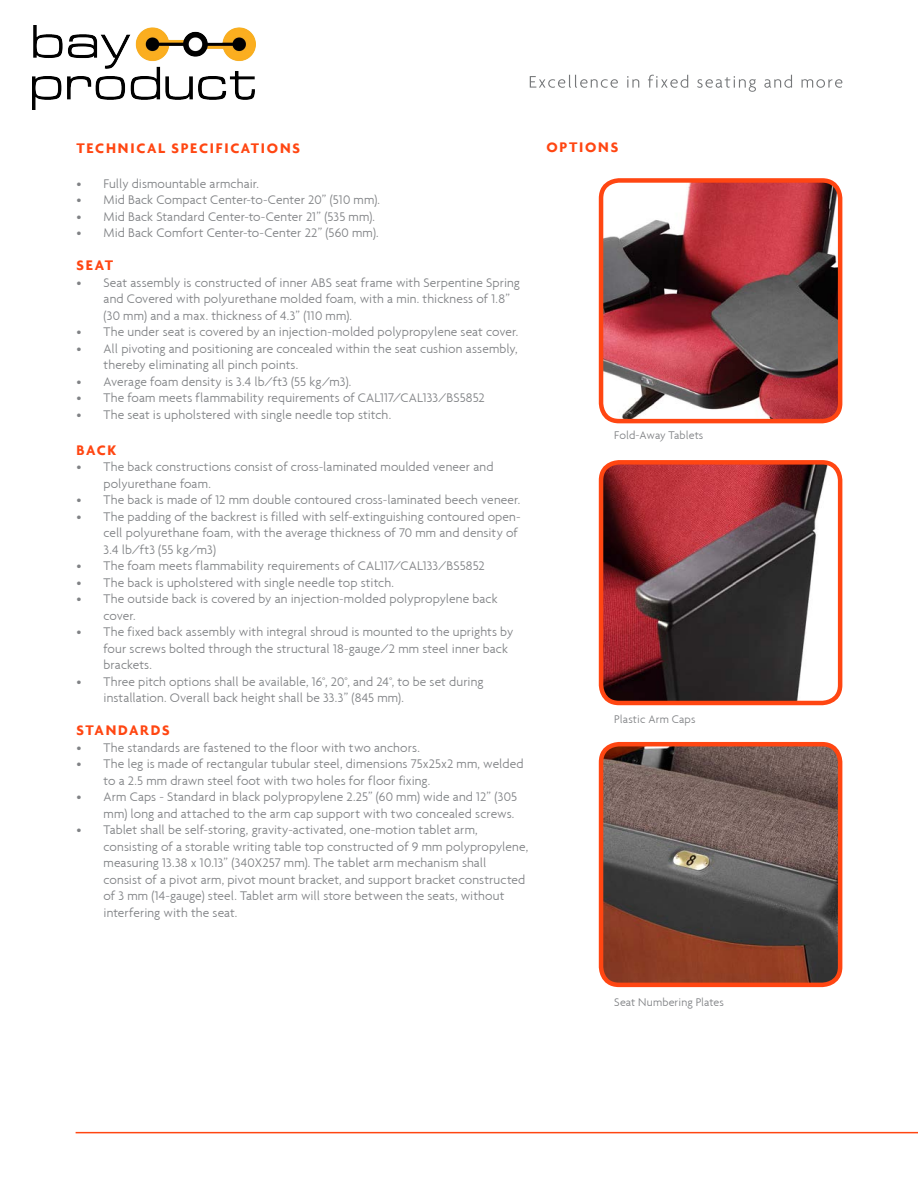
<style>
.page{position:relative;width:918px;height:1188px;background:#fff}
.page>*{position:absolute;margin:0;border:0;box-sizing:border-box;transform-origin:0 0}
.t1{font:700 15px "Agenda";letter-spacing:.115em;color:#ff4612}
.t2{font:300 13.5px/16.5px "Agenda";letter-spacing:.005em;color:#808285}
.t3{font:300 12px "Agenda";letter-spacing:.005em;color:#808285}
</style>
<div class="page">
<svg style="left:530px;top:75px;width:312px;height:17px"></svg>
<hr style="left:76px;top:1132px;width:842px;height:1px;background:#ff4612">
<img style="left:604px;top:465px;width:236px;height:238px">
<div style="left:599px;top:460px;width:243px;height:245px;border:4px solid #ff4612;border-radius:18px"></div>
<img style="left:604px;top:183px;width:236px;height:238px">
<div style="left:599px;top:178px;width:243px;height:245px;border:4px solid #ff4612;border-radius:18px"></div>
<img style="left:601px;top:744px;width:239px;height:241px">
<div style="left:599px;top:742px;width:243px;height:245px;border:4px solid #ff4612;border-radius:18px"></div>
<img style="left:32px;top:25px;width:223px;height:84px">
<p class="t1" style="left:77px;top:139px;width:224px">TECHNICAL SPECIFICATIONS</p>
<p class="t2" style="left:77px;top:175px;width:184px">• Fully dismountable armchair.</p>
<p class="t2" style="left:77px;top:192px;width:305px">• Mid Back Compact Center-to-Center 20” (510 mm).</p>
<p class="t2" style="left:77px;top:208px;width:300px">• Mid Back Standard Center-to-Center 21” (535 mm).</p>
<p class="t2" style="left:77px;top:225px;width:304px">• Mid Back Comfort Center-to-Center 22” (560 mm).</p>
<p class="t1" style="left:77px;top:256px;width:38px">SEAT</p>
<p class="t2" style="left:104px;top:274px;width:418px;text-indent:-27px">• Seat assembly is constructed of inner ABS seat frame with Serpentine Spring and Covered with polyurethane molded foam, with a min. thickness of 1.8” (30 mm) and a max. thickness of 4.3” (110 mm).</p>
<p class="t2" style="left:77px;top:324px;width:443px">• The under seat is covered by an injection-molded polypropylene seat cover.</p>
<p class="t2" style="left:104px;top:340px;width:416px;text-indent:-27px">• All pivoting and positioning are concealed within the seat cushion assembly, thereby eliminating all pinch points.</p>
<p class="t2" style="left:77px;top:373px;width:276px">• Average foam density is 3.4 lb/ft3 (55 kg/m3).</p>
<p class="t2" style="left:77px;top:389px;width:410px">• The foam meets flammability requirements of CAL117/CAL133/BS5852</p>
<p class="t2" style="left:77px;top:406px;width:316px">• The seat is upholstered with single needle top stitch.</p>
<p class="t1" style="left:77px;top:441px;width:41px">BAC K</p>
<p class="t2" style="left:104px;top:459px;width:391px;text-indent:-27px">• The back constructions consist of cross-laminated moulded veneer and polyurethane foam.</p>
<p class="t2" style="left:77px;top:492px;width:445px">• The back is made of 12 mm double contoured cross-laminated beech veneer.</p>
<p class="t2" style="left:104px;top:508px;width:419px;text-indent:-27px">• The padding of the backrest is filled with self-extinguishing contoured open&shy;cell polyurethane foam, with the average thickness of 70 mm and density of<br>3.4 lb/ft3 (55 kg/m3)</p>
<p class="t2" style="left:77px;top:557px;width:410px">• The foam meets flammability requirements of CAL117/CAL133/BS5852</p>
<p class="t2" style="left:77px;top:574px;width:319px">• The back is upholstered with single needle top stitch.</p>
<p class="t2" style="left:104px;top:590px;width:395px;text-indent:-27px">• The outside back is covered by an injection-molded polypropylene back cover.</p>
<p class="t2" style="left:104px;top:623px;width:411px;text-indent:-27px">• The fixed back assembly with integral shroud is mounted to the uprights by four screws bolted through the structural 18-gauge/2 mm steel inner back brackets.</p>
<p class="t2" style="left:104px;top:673px;width:382px;text-indent:-27px">• Three pitch options shall be available, 16°, 20°, and 24°, to be set during installation. Overall back height shall be 33.3” (845 mm).</p>
<p class="t1" style="left:77px;top:721px;width:94px">STANDARDS</p>
<p class="t2" style="left:77px;top:739px;width:345px">• The standards are fastened to the floor with two anchors.</p>
<p class="t2" style="left:104px;top:756px;width:422px;text-indent:-27px">• The leg is made of rectangular tubular steel, dimensions 75x25x2 mm, welded to a 2.5 mm drawn steel foot with two holes for floor fixing.</p>
<p class="t2" style="left:77px;top:789px;width:442px;text-align:right">• Arm Caps - Standard in black polypropylene 2.25” (60 mm) wide and 12” (305 mm) long and attached to the arm cap support with two concealed screws.</p>
<p class="t2" style="left:104px;top:822px;width:426px;text-indent:-27px">• Tablet shall be self-storing, gravity-activated, one-motion tablet arm, consisting of a storable writing table top constructed of 9 mm polypropylene, measuring 13.38 x 10.13” (340X257 mm). The tablet arm mechanism shall consist of a pivot arm, pivot mount bracket, and support bracket constructed of 3 mm (14-gauge) steel. Tablet arm will store between the seats, without interfering with the seat.</p>
<p class="t1" style="left:546px;top:138px;width:72px">OPTIONS</p>
<p class="t3" style="left:614px;top:428px;width:91px">Fold-Away Tablets</p>
<p class="t3" style="left:614px;top:712px;width:83px">Plastic Arm Caps</p>
<p class="t3" style="left:614px;top:995px;width:111px">Seat Numbering Plates</p>
</div>
